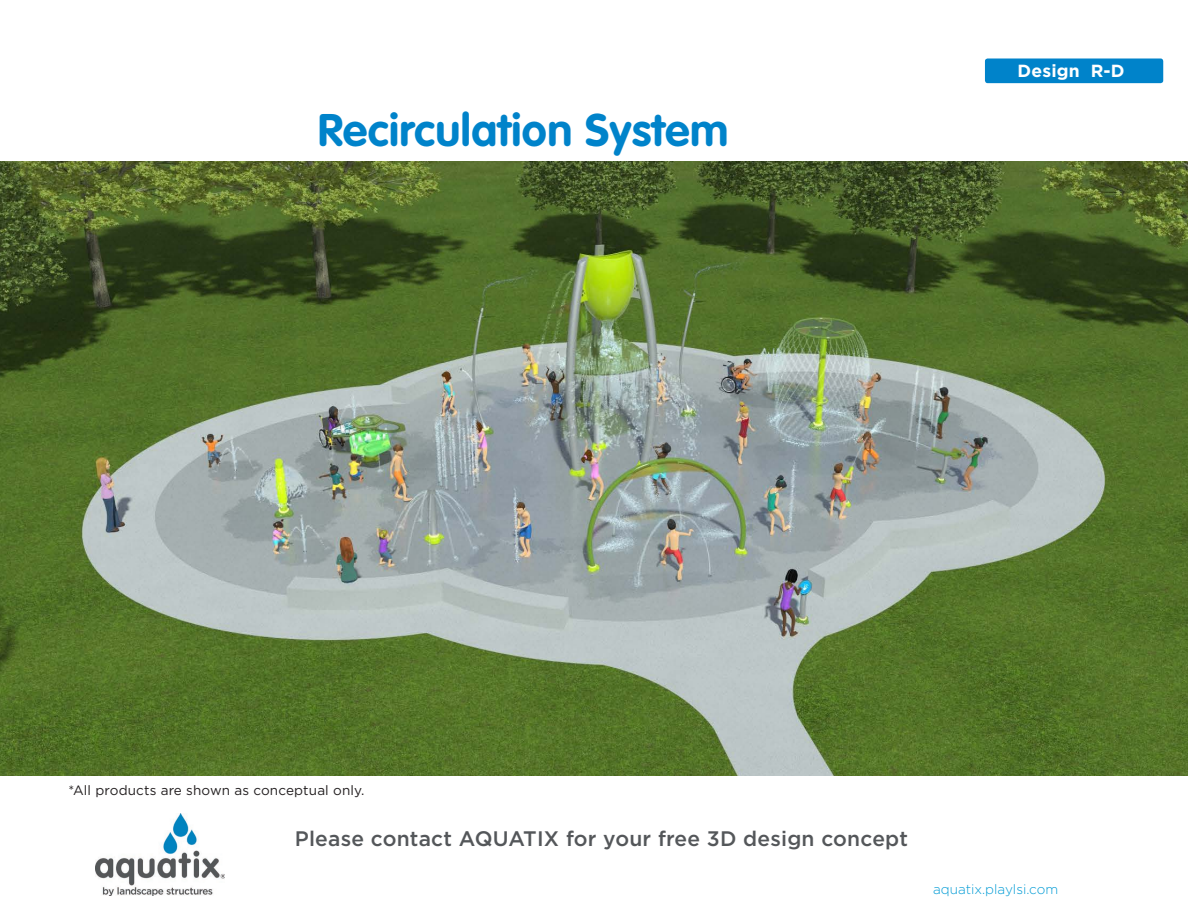
<style>
.page{position:relative;width:1188px;height:918px;background:#fff}
.page>*{position:absolute;margin:0;border:0;box-sizing:border-box;transform-origin:0 0}
.t1{font:700 45px "VAG Rounded Std";letter-spacing:.01em;color:#0083ca}
.t2{font:500 21px "Gotham";letter-spacing:.01em;color:#54575a}
.t3{font:700 17.55px "Gotham";letter-spacing:.01em;color:#fff}
.t4{font:13.5px "Gotham";letter-spacing:.01em;color:#231f20}
.t5{font:300 13.5px "Gotham";color:#009bd5}
</style>
<div class="page">
<div style="left:985px;top:58px;width:178px;height:25px;background:#0083ca;border-radius:3px"></div>
<img style="left:95px;top:813px;width:130px;height:82px">
<img style="left:0;top:162px;width:1188px;height:613px">
<h1 class="t1" style="left:318px;top:104px;width:412px">Recirculation System</h1>
<p class="t3" style="left:1018px;top:59px;width:109px">Design R-D</p>
<p class="t4" style="left:68px;top:782px;width:297px">*All products are shown as conceptual only.</p>
<p class="t2" style="left:295px;top:825px;width:615px">Please contact AQUATIX for your free 3D design concept</p>
<p class="t5" style="left:933px;top:881px;width:127px">aquatix.playlsi.com</p>
</div>
